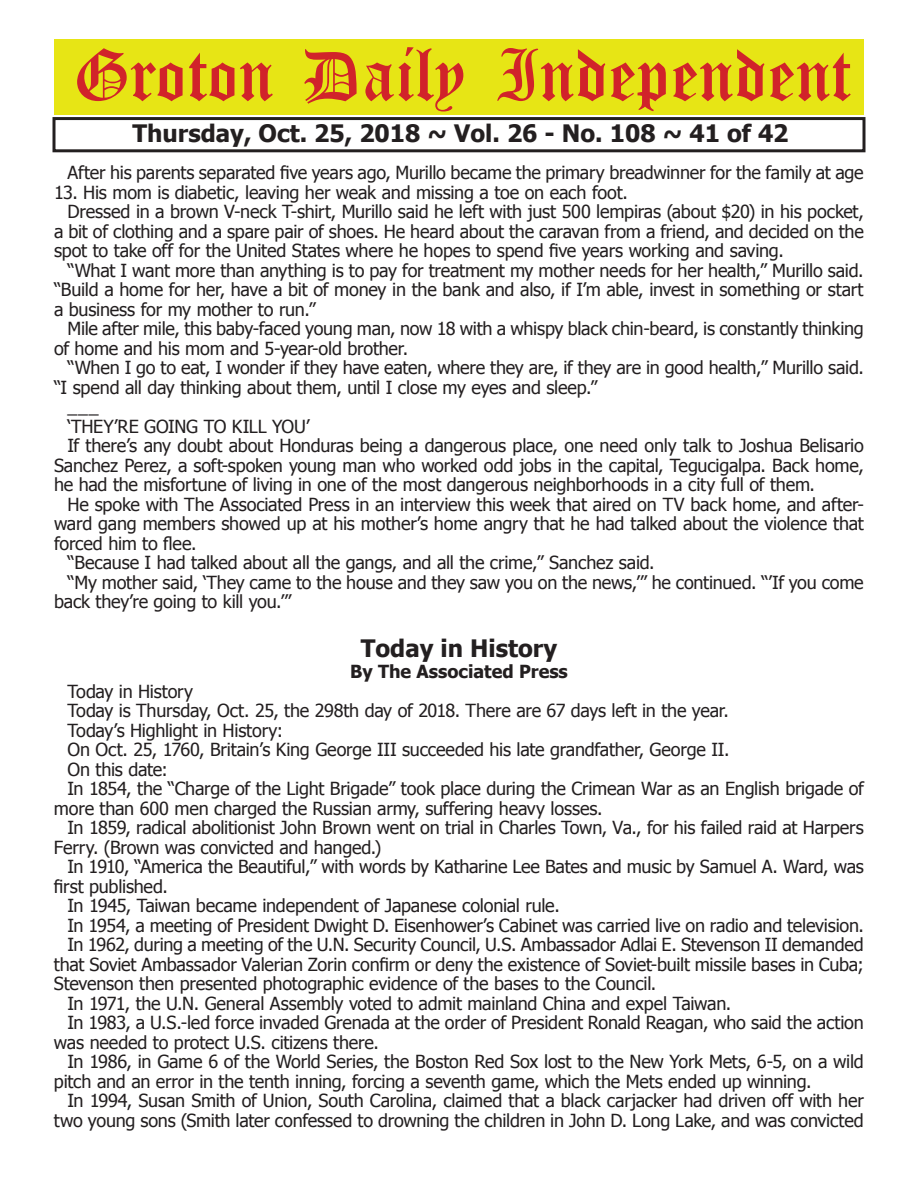
<style>
.page{position:relative;width:918px;height:1188px;background:#fff}
.page>*{position:absolute;margin:0;border:0;box-sizing:border-box;transform-origin:0 0}
.t1{font:54px "Old English Five";color:#d1232a}
.t2{font:700 24px "Tahoma";color:#231f20}
.t3{font:18px "Tahoma";letter-spacing:-.015em;color:#231f20}
.t4{font:700 18px "Tahoma";color:#231f20}
</style>
<div class="page">
<div style="left:52px;top:117px;width:814px;height:35px;border:3px solid #231f20"></div>
<div style="left:54px;top:40px;width:810px;height:75px;background:#e7e515"></div>
<h1 class="t1" style="left:73px;top:50px;width:779px">Groton Daily Independent</h1>
<h2 class="t2" style="left:133px;top:116px;width:658px">Thursday, Oct. 25, 2018 ~ Vol. 26 - No. 108 ~ 41 of 42</h2>
<p class="t3" style="left:68px;top:161px;width:798px">After his parents separated five years ago, Murillo became the primary breadwinner for the family at age</p>
<p class="t3" style="left:54px;top:180px;width:576px">13. His mom is diabetic, leaving her weak and missing a toe on each foot.</p>
<p class="t3" style="left:68px;top:200px;width:798px">Dressed in a brown V-neck T-shirt, Murillo said he left with just 500 lempiras (about $20) in his pocket,</p>
<p class="t3" style="left:54px;top:219px;width:811px">a bit of clothing and a spare pair of shoes. He heard about the caravan from a friend, and decided on the</p>
<p class="t3" style="left:54px;top:239px;width:731px">spot to take off for the United States where he hopes to spend five years working and saving.</p>
<p class="t3" style="left:68px;top:258px;width:798px">“What I want more than anything is to pay for treatment my mother needs for her health,” Murillo said.</p>
<p class="t3" style="left:54px;top:278px;width:811px">“Build a home for her, have a bit of money in the bank and also, if I’m able, invest in something or start</p>
<p class="t3" style="left:54px;top:297px;width:263px">a business for my mother to run.”</p>
<p class="t3" style="left:68px;top:317px;width:798px">Mile after mile, this baby-faced young man, now 18 with a whispy black chin-beard, is constantly thinking</p>
<p class="t3" style="left:54px;top:336px;width:356px">of home and his mom and 5-year-old brother.</p>
<p class="t3" style="left:68px;top:356px;width:798px">“When I go to eat, I wonder if they have eaten, where they are, if they are in good health,” Murillo said.</p>
<p class="t3" style="left:54px;top:375px;width:545px">“I spend all day thinking about them, until I close my eyes and sleep.”</p>
<p class="t3" style="left:68px;top:395px;width:33px">___</p>
<p class="t3" style="left:68px;top:414px;width:244px">‘THEY’RE GOING TO KILL YOU’</p>
<p class="t3" style="left:68px;top:434px;width:798px">If there’s any doubt about Honduras being a dangerous place, one need only talk to Joshua Belisario</p>
<p class="t3" style="left:54px;top:453px;width:812px">Sanchez Perez, a soft-spoken young man who worked odd jobs in the capital, Tegucigalpa. Back home,</p>
<p class="t3" style="left:54px;top:473px;width:763px">he had the misfortune of living in one of the most dangerous neighborhoods in a city full of them.</p>
<p class="t3" style="left:68px;top:492px;width:798px">He spoke with The Associated Press in an interview this week that aired on TV back home, and after-</p>
<p class="t3" style="left:54px;top:512px;width:811px">ward gang members showed up at his mother’s home angry that he had talked about the violence that</p>
<p class="t3" style="left:54px;top:531px;width:144px">forced him to flee.</p>
<p class="t3" style="left:68px;top:551px;width:589px">“Because I had talked about all the gangs, and all the crime,” Sanchez said.</p>
<p class="t3" style="left:68px;top:570px;width:798px">“My mother said, ‘They came to the house and they saw you on the news,’” he continued. “’If you come</p>
<p class="t3" style="left:54px;top:590px;width:239px">back they’re going to kill you.’”</p>
<h2 class="t2" style="left:361px;top:631px;width:198px">Today in History</h2>
<p class="t4" style="left:350px;top:659px;width:219px">By The Associated Press</p>
<p class="t3" style="left:67px;top:679px;width:127px">Today in History</p>
<p class="t3" style="left:67px;top:699px;width:663px">Today is Thursday, Oct. 25, the 298th day of 2018. There are 67 days left in the year.</p>
<p class="t3" style="left:67px;top:718px;width:217px">Today’s Highlight in History:</p>
<p class="t3" style="left:67px;top:738px;width:664px">On Oct. 25, 1760, Britain’s King George III succeeded his late grandfather, George II.</p>
<p class="t3" style="left:67px;top:757px;width:102px">On this date:</p>
<p class="t3" style="left:67px;top:777px;width:798px">In 1854, the “Charge of the Light Brigade” took place during the Crimean War as an English brigade of</p>
<p class="t3" style="left:54px;top:796px;width:550px">more than 600 men charged the Russian army, suffering heavy losses.</p>
<p class="t3" style="left:67px;top:816px;width:798px">In 1859, radical abolitionist John Brown went on trial in Charles Town, Va., for his failed raid at Harpers</p>
<p class="t3" style="left:54px;top:835px;width:329px">Ferry. (Brown was convicted and hanged.)</p>
<p class="t3" style="left:67px;top:855px;width:798px">In 1910, “America the Beautiful,” with words by Katharine Lee Bates and music by Samuel A. Ward, was</p>
<p class="t3" style="left:54px;top:874px;width:115px">first published.</p>
<p class="t3" style="left:67px;top:894px;width:494px">In 1945, Taiwan became independent of Japanese colonial rule.</p>
<p class="t3" style="left:67px;top:913px;width:798px">In 1954, a meeting of President Dwight D. Eisenhower’s Cabinet was carried live on radio and television.</p>
<p class="t3" style="left:67px;top:932px;width:798px">In 1962, during a meeting of the U.N. Security Council, U.S. Ambassador Adlai E. Stevenson II demanded</p>
<p class="t3" style="left:54px;top:952px;width:811px">that Soviet Ambassador Valerian Zorin confirm or deny the existence of Soviet-built missile bases in Cuba;</p>
<p class="t3" style="left:54px;top:971px;width:604px">Stevenson then presented photographic evidence of the bases to the Council.</p>
<p class="t3" style="left:67px;top:991px;width:665px">In 1971, the U.N. General Assembly voted to admit mainland China and expel Taiwan.</p>
<p class="t3" style="left:67px;top:1010px;width:798px">In 1983, a U.S.-led force invaded Grenada at the order of President Ronald Reagan, who said the action</p>
<p class="t3" style="left:54px;top:1030px;width:327px">was needed to protect U.S. citizens there.</p>
<p class="t3" style="left:67px;top:1049px;width:798px">In 1986, in Game 6 of the World Series, the Boston Red Sox lost to the New York Mets, 6-5, on a wild</p>
<p class="t3" style="left:54px;top:1069px;width:759px">pitch and an error in the tenth inning, forcing a seventh game, which the Mets ended up winning.</p>
<p class="t3" style="left:67px;top:1088px;width:798px">In 1994, Susan Smith of Union, South Carolina, claimed that a black carjacker had driven off with her</p>
<p class="t3" style="left:54px;top:1108px;width:811px">two young sons (Smith later confessed to drowning the children in John D. Long Lake, and was convicted</p>
</div>
